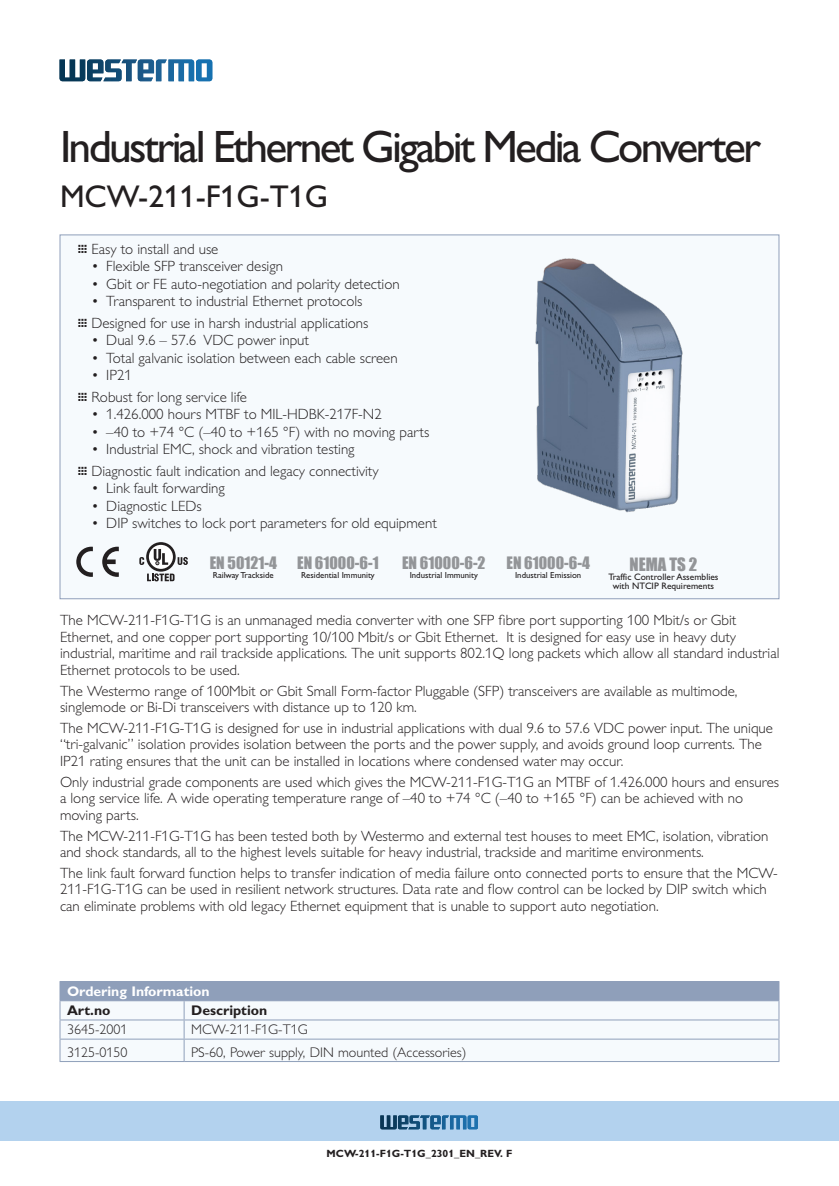
<style>
.page{position:relative;width:839px;height:1186px;background:#fff}
.page>*{position:absolute;margin:0;border:0;box-sizing:border-box;transform-origin:0 0}
.Hedline_page1{font:45.5px "Gill Alt One Mod";letter-spacing:-.06em;color:#231f20}
.Hedline2_page1{font:31.5px "Gill Alt One Mod";color:#231f20}
.t1{font:16.8px "Impact";color:#939598}
.t2{font:15.75px "Impact";color:#939598}
.Brödtext{font:300 14.88px/16.6px "Gill Alt One Mod";color:#231f20}
.Bildtext{font:300 14px "Gill Alt One Mod";color:#231f20}
.Tabellrubrik{font:700 14px "Gill Alt One Mod";color:#fff}
.Bildtext-2{font:700 14px "Gill Alt One Mod";color:#231f20}
.t3{font:700 10.5px "Gill Alt One Mod";color:#231f20}
.t4{font:9.45px/9.5px "Gill Alt One Mod";color:#231f20;text-align:center}
.t5{font:8.75px "Gill Alt One Mod";color:#231f20}
.s1{font-weight:400}
</style>
<div class="page">
<div style="left:0;top:1101px;width:838px;height:40px;background:#b3d2ee"></div>
<svg style="left:60px;top:60px;width:152px;height:21px"></svg>
<svg style="left:380px;top:1115px;width:98px;height:14px"></svg>
<div style="left:60px;top:234px;width:719px;height:365px;background:#f6fafd;border:1px solid #8f9fba"></div>
<div style="left:60px;top:981px;width:718px;height:19px;background:#8f9fba"></div>
<div style="left:61px;top:1001px;width:717px;height:60px;background:#f6fafd"></div>
<hr style="left:184px;top:981px;width:595px;height:1px;background:#8f9fba">
<hr style="left:60px;top:1000px;width:124px;height:1px;background:#8f9fba">
<hr style="left:184px;top:1000px;width:595px;height:1px;background:#8f9fba">
<hr style="left:60px;top:1019px;width:124px;height:1px;background:#8f9fba">
<hr style="left:184px;top:1019px;width:595px;height:1px;background:#8f9fba">
<hr style="left:60px;top:1038px;width:124px;height:1px;background:#8f9fba">
<svg style="left:60px;top:1001px;width:1px;height:60px"></svg>
<hr style="left:184px;top:1038px;width:595px;height:1px;background:#8f9fba">
<svg style="left:184px;top:1001px;width:1px;height:60px"></svg>
<svg style="left:778px;top:982px;width:1px;height:79px"></svg>
<hr style="left:60px;top:1061px;width:124px;height:1px;background:#8f9fba">
<hr style="left:184px;top:1061px;width:595px;height:1px;background:#8f9fba">
<img style="left:535px;top:258px;width:148px;height:255px">
<svg style="left:76px;top:547px;width:17px;height:30px"></svg>
<svg style="left:102px;top:547px;width:17px;height:30px"></svg>
<svg style="left:147px;top:573px;width:27px;height:8px"></svg>
<svg style="left:177px;top:557px;width:11px;height:8px"></svg>
<svg style="left:146px;top:542px;width:30px;height:29px"></svg>
<div style="left:149px;top:545px;width:24px;height:24px;background:#fff;border-radius:50%"></div>
<svg style="left:154px;top:549px;width:14px;height:16px"></svg>
<svg style="left:139px;top:557px;width:5px;height:8px"></svg>
<p class="Hedline_page1" style="left:60px;top:121px;width:702px">Industrial Ethernet Gigabit Media Converter</p>
<p class="Hedline2_page1" style="left:60px;top:179px;width:269px">MCW-211-F1G-T1G</p>
<p class="Brödtext" style="left:77px;top:240px;width:142px"><span class="s1">…</span> Easy to install and use</p>
<p class="Brödtext" style="left:91px;top:258px;width:193px">• Flexible SFP transceiver design</p>
<p class="Brödtext" style="left:91px;top:275px;width:310px">• Gbit or FE auto-negotiation and polarity detection</p>
<p class="Brödtext" style="left:91px;top:293px;width:272px">• Transparent to industrial Ethernet protocols</p>
<p class="Brödtext" style="left:77px;top:314px;width:292px"><span class="s1">…</span> Designed for use in harsh industrial applications</p>
<p class="Brödtext" style="left:91px;top:332px;width:219px">• Dual 9.6 – 57.6 VDC power input</p>
<p class="Brödtext" style="left:91px;top:349px;width:308px">• Total galvanic isolation between each cable screen</p>
<p class="Brödtext" style="left:91px;top:367px;width:42px">• IP21</p>
<p class="Brödtext" style="left:77px;top:388px;width:171px"><span class="s1">…</span> Robust for long service life</p>
<p class="Brödtext" style="left:91px;top:406px;width:292px">• 1.426.000 hours MTBF to MIL-HDBK-217F-N2</p>
<p class="Brödtext" style="left:91px;top:423px;width:339px">• –40 to +74 °C (–40 to +165 °F) with no moving parts</p>
<p class="Brödtext" style="left:91px;top:441px;width:265px">• Industrial EMC, shock and vibration testing</p>
<p class="Brödtext" style="left:77px;top:462px;width:303px"><span class="s1">…</span> Diagnostic fault indication and legacy connectivity</p>
<p class="Brödtext" style="left:91px;top:480px;width:135px">• Link fault forwarding</p>
<p class="Brödtext" style="left:91px;top:497px;width:112px">• Diagnostic LEDs</p>
<p class="Brödtext" style="left:91px;top:515px;width:347px">• DIP switches to lock port parameters for old equipment</p>
<p class="t2" style="left:210px;top:551px;width:69px">EN 50121-4</p>
<p class="t5" style="left:213px;top:570px;width:62px">Railway Trackside</p>
<p class="t2" style="left:297px;top:551px;width:83px">EN 61000-6-1</p>
<p class="t5" style="left:301px;top:570px;width:75px">Residential Immunity</p>
<p class="t2" style="left:402px;top:551px;width:85px">EN 61000-6-2</p>
<p class="t5" style="left:409px;top:570px;width:70px">Industrial Immunity</p>
<p class="t2" style="left:506px;top:551px;width:85px">EN 61000-6-4</p>
<p class="t5" style="left:515px;top:570px;width:68px">Industrial Emission</p>
<p class="t1" style="left:629px;top:551px;width:69px">NEMA TS 2</p>
<p class="t4" style="left:608px;top:572px;width:112px">Traffic Controller Assemblies with NTCIP Requirements</p>
<p class="Brödtext" style="left:60px;top:612px;width:720px">The MCW-211-F1G-T1G is an unmanaged media converter with one SFP fibre port supporting 100 Mbit/s or Gbit Ethernet, and one copper port supporting 10/100 Mbit/s or Gbit Ethernet. It is designed for easy use in heavy duty industrial, maritime and rail trackside applications. The unit supports 802.1Q long packets which allow all standard industrial Ethernet protocols to be used.</p>
<p class="Brödtext" style="left:60px;top:682px;width:679px">The Westermo range of 100Mbit or Gbit Small Form-factor Pluggable (SFP) transceivers are available as multimode, singlemode or Bi-Di transceivers with distance up to 120 km.</p>
<p class="Brödtext" style="left:60px;top:719px;width:714px">The MCW-211-F1G-T1G is designed for use in industrial applications with dual 9.6 to 57.6 VDC power input. The unique “tri-galvanic” isolation provides isolation between the ports and the power supply, and avoids ground loop currents. The<br>IP21 rating ensures that the unit can be installed in locations where condensed water may occur.</p>
<p class="Brödtext" style="left:60px;top:773px;width:720px">Only industrial grade components are used which gives the MCW-211-F1G-T1G an MTBF of 1.426.000 hours and ensures a long service life. A wide operating temperature range of –40 to +74 °C (–40 to +165 °F) can be achieved with no moving parts.</p>
<p class="Brödtext" style="left:60px;top:827px;width:710px">The MCW-211-F1G-T1G has been tested both by Westermo and external test houses to meet EMC, isolation, vibration and shock standards, all to the highest levels suitable for heavy industrial, trackside and maritime environments.</p>
<p class="Brödtext" style="left:60px;top:864px;width:719px">The link fault forward function helps to transfer indication of media failure onto connected ports to ensure that the MCW-<br>211-F1G-T1G can be used in resilient network structures. Data rate and flow control can be locked by DIP switch which can eliminate problems with old legacy Ethernet equipment that is unable to support auto negotiation.</p>
<p class="Tabellrubrik" style="left:67px;top:983px;width:144px">Ordering Information</p>
<p class="Bildtext-2" style="left:67px;top:1002px;width:45px">Art.no</p>
<p class="Bildtext-2" style="left:191px;top:1002px;width:78px">Description</p>
<p class="Bildtext" style="left:67px;top:1021px;width:62px">3645-2001</p>
<p class="Bildtext" style="left:191px;top:1021px;width:118px">MCW-211-F1G-T1G</p>
<p class="Bildtext" style="left:67px;top:1044px;width:62px">3125-0150</p>
<p class="Bildtext" style="left:191px;top:1044px;width:277px">PS-60, Power supply, DIN mounted (Accessories)</p>
<p class="t3" style="left:326px;top:1147px;width:187px">MCW-211-F1G-T1G_2301_EN_REV. F</p>
</div>
